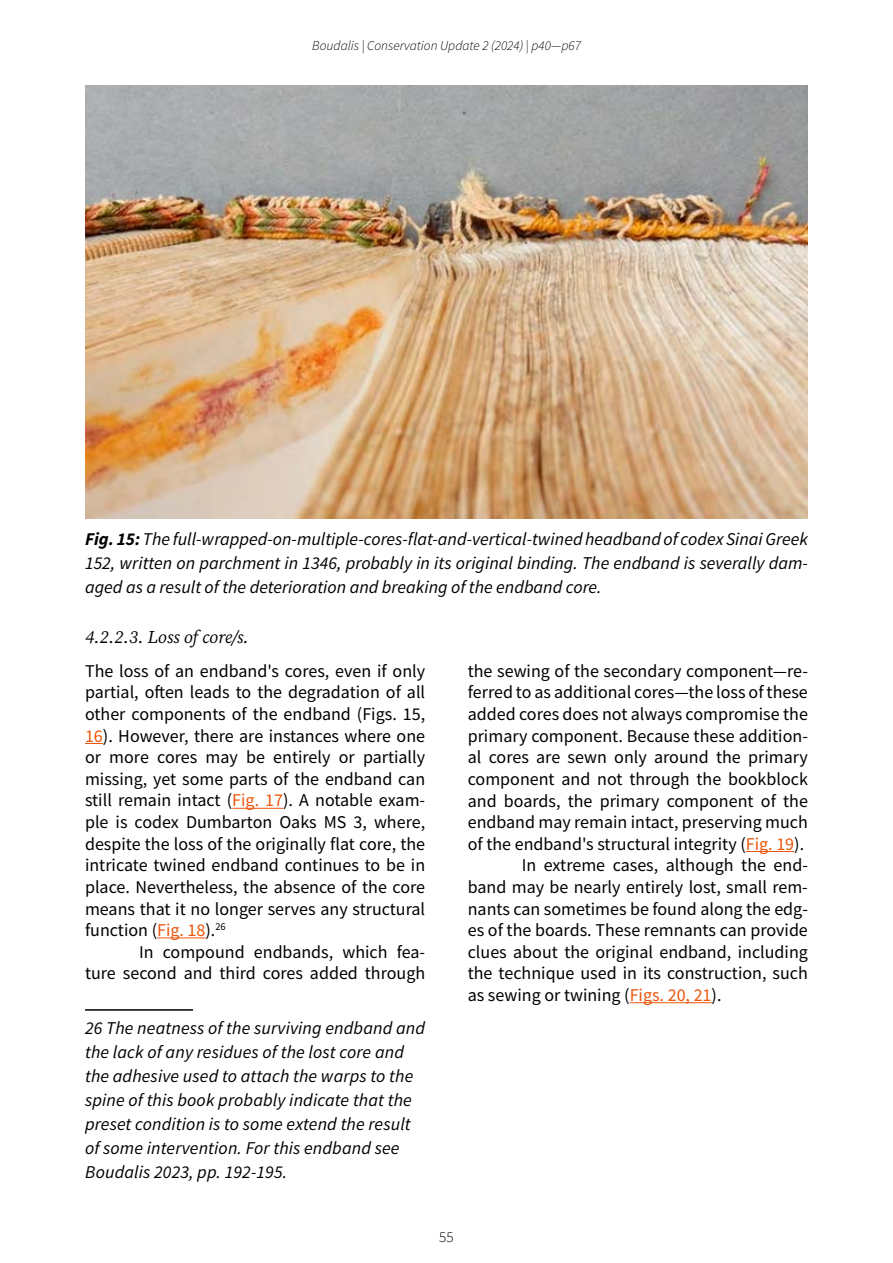
<style>
.page{position:relative;width:893px;height:1263px;background:#fff}
.page>*{position:absolute;margin:0;border:0;box-sizing:border-box;transform-origin:0 0}
.t1{font:18px/21.6px "Source Sans Pro";color:#000;text-align:justify}
.t2{font:italic 18px/24px "Source Sans Pro";letter-spacing:.005em;color:#000;text-align:justify}
.t3{font:italic 18px "Source Serif Pro";color:#000}
.t4{font:300 15px "Source Sans Pro";color:#000}
.t5{font:italic 300 13.5px "Source Sans Pro";color:#000}
.s1{font-weight:700}
.s2{color:#ea560d}
</style>
<div class="page">
<img style="left:86px;top:86px;width:722px;height:433px">
<svg style="left:85px;top:743px;width:18px;height:1px"></svg>
<hr style="left:232px;top:808px;width:51px;height:1px;background:#ea560d">
<hr style="left:157px;top:937px;width:48px;height:1px;background:#ea560d">
<hr style="left:85px;top:1009px;width:108px;height:2px;background:#000">
<hr style="left:746px;top:851px;width:48px;height:1px;background:#ea560d">
<hr style="left:630px;top:1002px;width:82px;height:1px;background:#ea560d">
<p class="t5" style="left:312px;top:37px;width:270px">Boudalis | Conservation Update 2 (2024) | p40—p67</p>
<p class="t2" style="left:85px;top:527px;width:724px"><span class="s1">Fig. 15:</span> The full-wrapped-on-multiple-cores-flat-and-vertical-twined headband of codex Sinai Greek 152, written on parchment in 1346, probably in its original binding. The endband is severally dam&shy;aged as a result of the deterioration and breaking of the endband core.</p>
<p class="t3" style="left:85px;top:626px;width:165px">4.2.2.3. Loss of core/s.</p>
<p class="t1" style="left:85px;top:660px;width:342px">The loss of an endband's cores, even if only partial, often leads to the degradation of all other components of the endband (Figs. 15, <span class="s2">16</span>). However, there are instances where one or more cores may be entirely or partially missing, yet some parts of the endband can still remain intact (<span class="s2">Fig. 17</span>). A notable exam&shy;ple is codex Dumbarton Oaks MS 3, where, despite the loss of the originally flat core, the intricate twined endband continues to be in place. Nevertheless, the absence of the core means that it no longer serves any structural function (<span class="s2">Fig. 18</span>).<sup>26</sup></p>
<p class="t1" style="left:85px;top:941px;width:342px;text-align:right">In compound endbands, which fea-<br>ture second and third cores added through</p>
<p class="t2" style="left:85px;top:1016px;width:342px;text-align:left">26 The neatness of the surviving endband and the lack of any residues of the lost core and the adhesive used to attach the warps to the spine of this book probably indicate that the preset condition is to some extend the result of some intervention. For this endband see Boudalis 2023, pp. 192-195.</p>
<p class="t1" style="left:468px;top:660px;width:342px">the sewing of the secondary component—re-</p>
<p class="t1" style="left:468px;top:682px;width:342px">ferred to as additional cores—the loss of these</p>
<p class="t1" style="left:468px;top:703px;width:342px">added cores does not always compromise the</p>
<p class="t1" style="left:468px;top:725px;width:342px">primary component. Because these addition-</p>
<p class="t1" style="left:468px;top:746px;width:342px">al cores are sewn only around the primary</p>
<p class="t1" style="left:468px;top:768px;width:342px">component and not through the bookblock</p>
<p class="t1" style="left:468px;top:790px;width:342px">and boards, the primary component of the</p>
<p class="t1" style="left:468px;top:811px;width:342px">endband may remain intact, preserving much</p>
<p class="t1" style="left:468px;top:833px;width:338px">of the endband's structural integrity (<span class="s2">Fig. 19</span>).</p>
<p class="t1" style="left:522px;top:854px;width:288px">In extreme cases, although the end-</p>
<p class="t1" style="left:468px;top:876px;width:342px">band may be nearly entirely lost, small rem-</p>
<p class="t1" style="left:468px;top:898px;width:342px">nants can sometimes be found along the edg-</p>
<p class="t1" style="left:468px;top:919px;width:342px">es of the boards. These remnants can provide</p>
<p class="t1" style="left:468px;top:941px;width:342px">clues about the original endband, including</p>
<p class="t1" style="left:468px;top:962px;width:342px">the technique used in its construction, such</p>
<p class="t1" style="left:468px;top:984px;width:255px">as sewing or twining (<span class="s2">Figs. 20, 21</span>).</p>
<p class="t4" style="left:439px;top:1227px;width:16px">55</p>
</div>
